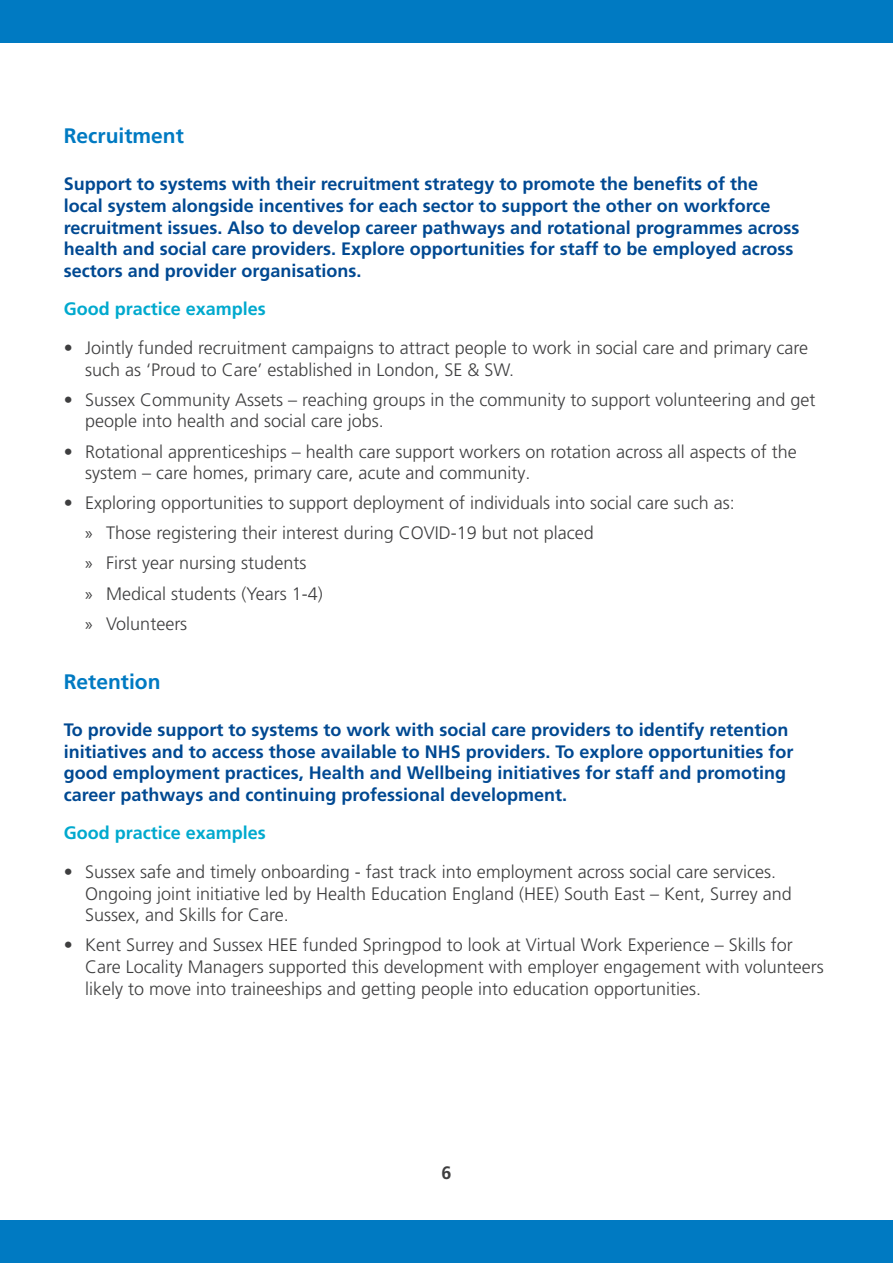
<style>
.page{position:relative;width:893px;height:1263px;background:#fff}
.page>*{position:absolute;margin:0;border:0;box-sizing:border-box;transform-origin:0 0}
.t1{font:700 21px "Frutiger LT Pro";color:#007ac2}
.t2{font:300 18px/21.6px "Frutiger LT Pro";color:#3e3e3f}
.t3{font:700 18px/21.6px "Frutiger LT Pro";color:#004992}
.t4{font:700 18px "Frutiger LT Pro";color:#00a9ce}
.t5{font:700 18px "Frutiger LT Pro";color:#3e3e3f}
.s1{font-family:"Myriad Pro";font-weight:400}
</style>
<div class="page">
<div style="left:0;top:1220px;width:893px;height:43px;background:#007ac2"></div>
<div style="left:0;top:0;width:893px;height:43px;background:#007ac2"></div>
<h1 class="t1" style="left:64px;top:124px;width:122px">Recruitment</h1>
<h2 class="t3" style="left:64px;top:173px;width:737px">Support to systems with their recruitment strategy to promote the benefits of the local system alongside incentives for each sector to support the other on workforce recruitment issues. Also to develop career pathways and rotational programmes across health and social care providers. Explore opportunities for staff to be employed across sectors and provider organisations.</h2>
<h3 class="t4" style="left:64px;top:299px;width:204px">Good practice examples</h3>
<p class="t2" style="left:85px;top:337px;width:725px;text-indent:-21px">• Jointly funded recruitment campaigns to attract people to work in social care and primary care such as ‘Proud to Care’ established in London, SE &amp; SW.</p>
<p class="t2" style="left:85px;top:389px;width:732px;text-indent:-21px">• Sussex Community Assets – reaching groups in the community to support volunteering and get people into health and social care jobs.</p>
<p class="t2" style="left:85px;top:441px;width:713px;text-indent:-21px">• Rotational apprenticeships – health care support workers on rotation across all aspects of the system – care homes, primary care, acute and community.</p>
<p class="t2" style="left:64px;top:492px;width:673px">• Exploring opportunities to support deployment of individuals into social care such as:</p>
<p class="t2" style="left:85px;top:522px;width:510px"><span class="s1">»</span> Those registering their interest during COVID-19 but not placed</p>
<p class="t2" style="left:85px;top:552px;width:223px"><span class="s1">»</span> First year nursing students</p>
<p class="t2" style="left:85px;top:583px;width:239px"><span class="s1">»</span> Medical students (Years 1-4)</p>
<p class="t2" style="left:85px;top:613px;width:104px"><span class="s1">»</span> Volunteers</p>
<h1 class="t1" style="left:64px;top:669px;width:98px">Retention</h1>
<h2 class="t3" style="left:64px;top:719px;width:731px">To provide support to systems to work with social care providers to identify retention initiatives and to access those available to NHS providers. To explore opportunities for good employment practices, Health and Wellbeing initiatives for staff and promoting career pathways and continuing professional development.</h2>
<h3 class="t4" style="left:64px;top:822px;width:204px">Good practice examples</h3>
<p class="t2" style="left:85px;top:861px;width:708px;text-indent:-21px">• Sussex safe and timely onboarding - fast track into employment across social care services.<br>Ongoing joint initiative led by Health Education England (HEE) South East – Kent, Surrey and<br>Sussex, and Skills for Care.</p>
<p class="t2" style="left:85px;top:934px;width:740px;text-indent:-21px">• Kent Surrey and Sussex HEE funded Springpod to look at Virtual Work Experience – Skills for<br>Care Locality Managers supported this development with employer engagement with volunteers likely to move into traineeships and getting people into education opportunities.</p>
<p class="t5" style="left:441px;top:1162px;width:12px">6</p>
</div>
